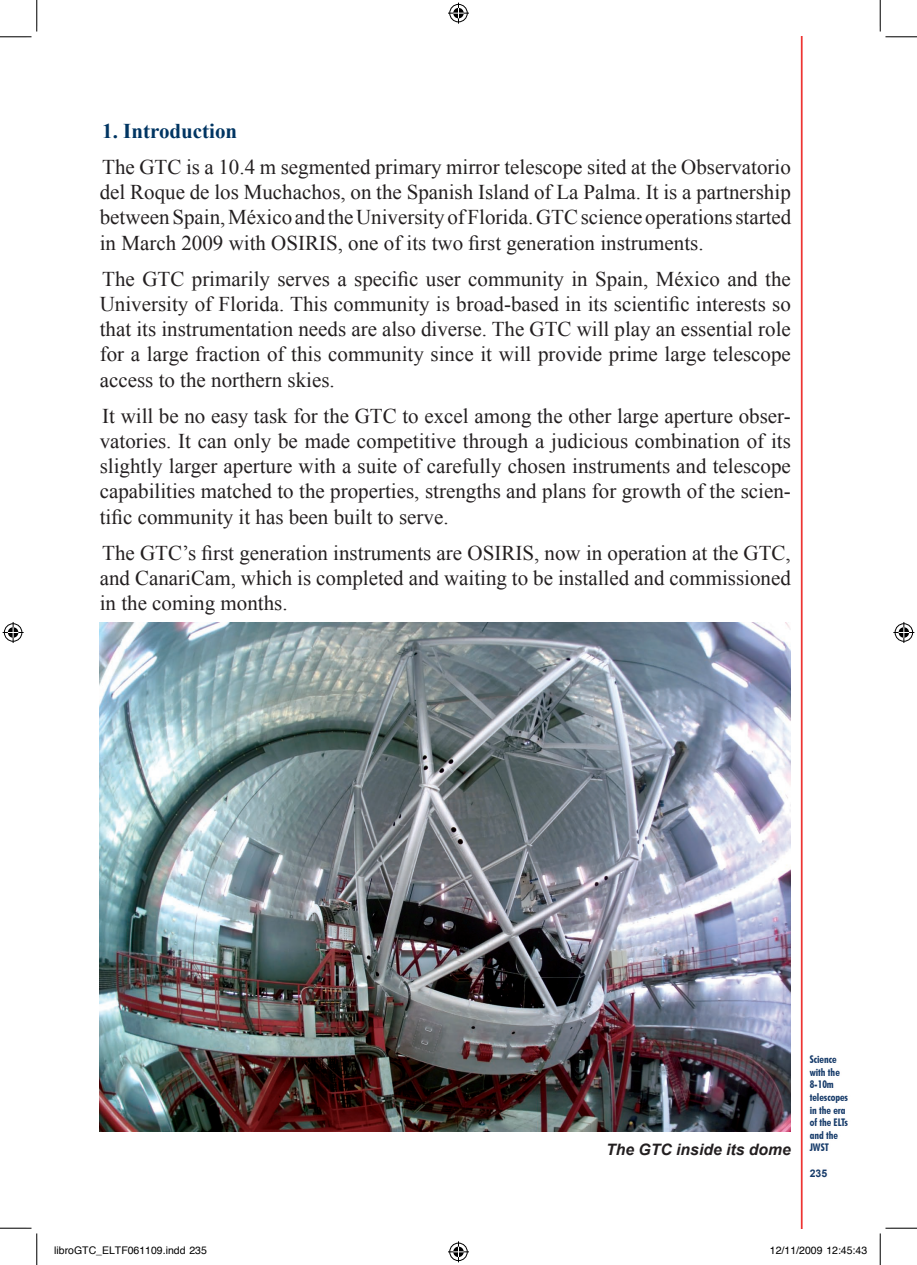
<style>
.page{position:relative;width:917px;height:1265px;background:#fff}
.page>*{position:absolute;margin:0;border:0;box-sizing:border-box;transform-origin:0 0}
.t1{font:21px/25.2px "Times New Roman";color:#231f20;text-align:justify}
.t2{font:700 21px "Times New Roman";color:#003562}
.t3{font:italic 700 15.75px "Arial";color:#231f20}
.t4{font:700 condensed 10.5px/12.6px "Futura BT";color:#153a69}
.t5{font:10.5px "Helvetica";color:#000}
.t6{font:700 10.5px "Arial";color:#153a69}
</style>
<div class="page">
<hr style="left:801px;top:37px;width:1px;height:1190px;background:#ee3432">
<img style="left:100px;top:622px;width:691px;height:509px">
<hr style="left:0;top:36px;width:32px;height:1px;background:#000">
<hr style="left:885px;top:36px;width:32px;height:1px;background:#000">
<hr style="left:0;top:1227px;width:32px;height:1px;background:#000">
<hr style="left:885px;top:1227px;width:32px;height:1px;background:#000">
<hr style="left:36px;top:0;width:1px;height:32px;background:#000">
<hr style="left:36px;top:1233px;width:1px;height:31px;background:#000">
<hr style="left:880px;top:0;width:1px;height:32px;background:#000">
<hr style="left:880px;top:1233px;width:1px;height:31px;background:#000">
<svg style="left:448px;top:3px;width:21px;height:21px"></svg>
<svg style="left:448px;top:1241px;width:21px;height:20px"></svg>
<svg style="left:3px;top:622px;width:21px;height:21px"></svg>
<svg style="left:893px;top:622px;width:21px;height:21px"></svg>
<p class="t2" style="left:102px;top:116px;width:136px">1. Introduction</p>
<p class="t1" style="left:100px;top:154px;width:693px">The GTC is a 10.4 m segmented primary mirror telescope sited at the Observatorio del Roque de los Muchachos, on the Spanish Island of La Palma. It is a partnership between Spain, México and the University of Florida. GTC science operations started in March 2009 with OSIRIS, one of its two first generation instruments.</p>
<p class="t1" style="left:100px;top:266px;width:693px">The GTC primarily serves a specific user community in Spain, México and the University of Florida. This community is broad-based in its scientific interests so that its instrumentation needs are also diverse. The GTC will play an essential role for a large fraction of this community since it will provide prime large telescope access to the northern skies.</p>
<p class="t1" style="left:100px;top:402px;width:693px">It will be no easy task for the GTC to excel among the other large aperture obser&shy;vatories. It can only be made competitive through a judicious combination of its slightly larger aperture with a suite of carefully chosen instruments and telescope capabilities matched to the properties, strengths and plans for growth of the scien&shy;tific community it has been built to serve.</p>
<p class="t1" style="left:100px;top:539px;width:693px">The GTC’s first generation instruments are OSIRIS, now in operation at the GTC, and CanariCam, which is completed and waiting to be installed and commissioned in the coming months.</p>
<p class="t3" style="left:606px;top:1139px;width:186px">The GTC inside its dome</p>
<p class="t4" style="left:810px;top:1052px;width:40px">Science with the<br>8-10m telescopes in the era of the ELTs and the<br>JWST</p>
<p class="t6" style="left:810px;top:1165px;width:19px">235</p>
<p class="t5" style="left:54px;top:1243px;width:154px">libroGTC_ELTF061109.indd 235</p>
<p class="t5" style="left:770px;top:1243px;width:99px">12/11/2009 12:45:43</p>
</div>
